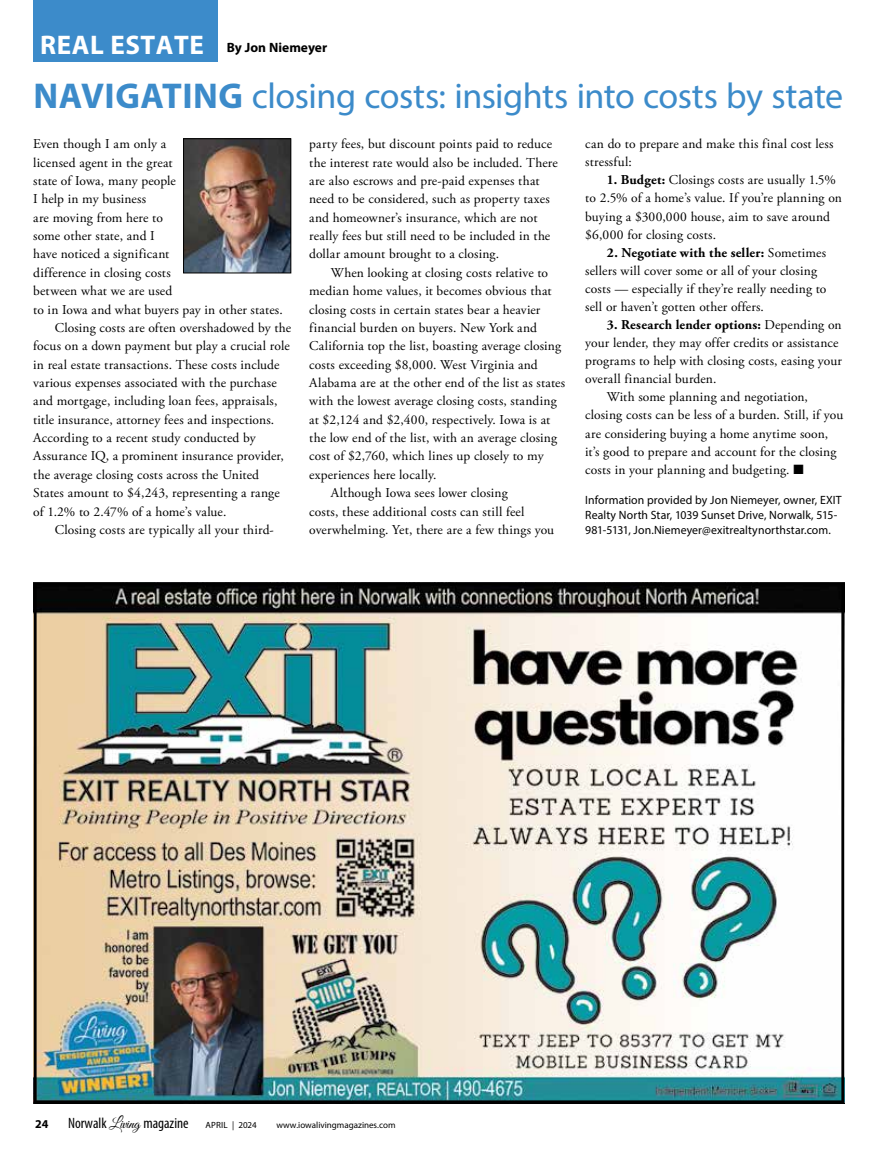
<style>
.page{position:relative;width:878px;height:1161px;background:#fff}
.page>*{position:absolute;margin:0;border:0;box-sizing:border-box;transform-origin:0 0}
.t1{font:36px "Myriad Pro";letter-spacing:-.015em;color:#3c8bca}
.t2{font:700 27px "Myriad Pro";letter-spacing:.02em;color:#fff}
.t3{font:condensed 15px "Myriad Pro";color:#000}
.t4{font:13.5px/18.1px "Adobe Garamond Pro";letter-spacing:.01em;color:#000}
.t5{font:700 13.5px "Adobe Garamond Pro";letter-spacing:.015em;color:#000}
.t6{font:700 13.5px "Myriad Pro";color:#000}
.t7{font:12px/15.1px "Myriad Pro";letter-spacing:.01em;color:#000}
.t8{font:700 12px "Myriad Pro";color:#000}
.t9{font:9px "Myriad Pro";color:#000}
.t10{font:9px "Myriad Pro";letter-spacing:.02em;color:#000}
.s1{font-weight:700}
.s2{font-weight:400}
.s3{font-family:"Great Vibes";font-stretch:normal}
</style>
<div class="page">
<div style="left:33px;top:0;width:185px;height:61px;background:#3c8bca"></div>
<img style="left:185px;top:140px;width:104px;height:131px">
<div style="left:183px;top:138px;width:108px;height:135px;border:1px solid #000"></div>
<img style="left:34px;top:583px;width:810px;height:520px">
<h2 class="t2" style="left:40px;top:28px;width:165px">REAL ESTATE</h2>
<p class="t6" style="left:227px;top:39px;width:102px">By Jon Niemeyer</p>
<h1 class="t1" style="left:34px;top:74px;width:811px"><span class="s1">NAVIGATING</span> closing costs: insights into costs by state</h1>
<p class="t4" style="left:33px;top:135px;width:134px">Even though I am only a</p>
<p class="t4" style="left:33px;top:154px;width:141px">licensed agent in the great</p>
<p class="t4" style="left:33px;top:172px;width:144px">state of Iowa, many people</p>
<p class="t4" style="left:33px;top:190px;width:114px">I help in my business</p>
<p class="t4" style="left:33px;top:209px;width:131px">are moving from here to</p>
<p class="t4" style="left:33px;top:227px;width:123px">some other state, and I</p>
<p class="t4" style="left:33px;top:246px;width:138px">have noticed a significant</p>
<p class="t4" style="left:33px;top:264px;width:139px">difference in closing costs</p>
<p class="t4" style="left:33px;top:282px;width:141px">between what we are used</p>
<p class="t4" style="left:33px;top:301px;width:251px">to in Iowa and what buyers pay in other states.</p>
<p class="t4" style="left:55px;top:319px;width:238px">Closing costs are often overshadowed by the</p>
<p class="t4" style="left:33px;top:337px;width:258px">focus on a down payment but play a crucial role</p>
<p class="t4" style="left:33px;top:356px;width:248px">in real estate transactions. These costs include</p>
<p class="t4" style="left:33px;top:374px;width:245px">various expenses associated with the purchase</p>
<p class="t4" style="left:33px;top:392px;width:246px">and mortgage, including loan fees, appraisals,</p>
<p class="t4" style="left:33px;top:411px;width:242px">title insurance, attorney fees and inspections.</p>
<p class="t4" style="left:33px;top:429px;width:224px">According to a recent study conducted by</p>
<p class="t4" style="left:33px;top:448px;width:252px">Assurance IQ, a prominent insurance provider,</p>
<p class="t4" style="left:33px;top:466px;width:227px">the average closing costs across the United</p>
<p class="t4" style="left:33px;top:484px;width:248px">States amount to $4,243, representing a range</p>
<p class="t4" style="left:33px;top:503px;width:195px">of 1.2% to 2.47% of a home’s value.</p>
<p class="t4" style="left:55px;top:521px;width:220px">Closing costs are typically all your third-</p>
<p class="t4" style="left:309px;top:135px;width:250px">party fees, but discount points paid to reduce the interest rate would also be included. There are also escrows and pre-paid expenses that need to be considered, such as property taxes and homeowner’s insurance, which are not really fees but still need to be included in the dollar amount brought to a closing.</p>
<p class="t4" style="left:331px;top:264px;width:219px">When looking at closing costs relative to</p>
<p class="t4" style="left:309px;top:282px;width:244px">median home values, it becomes obvious that</p>
<p class="t4" style="left:309px;top:301px;width:233px">closing costs in certain states bear a heavier</p>
<p class="t4" style="left:309px;top:319px;width:229px">financial burden on buyers. New York and</p>
<p class="t4" style="left:309px;top:337px;width:253px">California top the list, boasting average closing</p>
<p class="t4" style="left:309px;top:356px;width:230px">costs exceeding $8,000. West Virginia and</p>
<p class="t4" style="left:309px;top:374px;width:257px">Alabama are at the other end of the list as states</p>
<p class="t4" style="left:309px;top:392px;width:249px">with the lowest average closing costs, standing</p>
<p class="t4" style="left:309px;top:411px;width:242px">at $2,124 and $2,400, respectively. Iowa is at</p>
<p class="t4" style="left:309px;top:429px;width:249px">the low end of the list, with an average closing</p>
<p class="t4" style="left:309px;top:448px;width:236px">cost of $2,760, which lines up closely to my</p>
<p class="t4" style="left:309px;top:466px;width:129px">experiences here locally.</p>
<p class="t4" style="left:331px;top:484px;width:178px">Although Iowa sees lower closing</p>
<p class="t4" style="left:309px;top:503px;width:217px">costs, these additional costs can still feel</p>
<p class="t4" style="left:309px;top:521px;width:246px">overwhelming. Yet, there are a few things you</p>
<p class="t4" style="left:585px;top:135px;width:250px">can do to prepare and make this final cost less stressful:</p>
<p class="t4" style="left:585px;top:171px;width:258px;text-indent:22px"><span class="s1">1. Budget:</span> Closings costs are usually 1.5% to 2.5% of a home’s value. If you’re planning on buying a $300,000 house, aim to save around $6,000 for closing costs.</p>
<p class="t4" style="left:585px;top:244px;width:243px;text-indent:22px"><span class="s1">2. Negotiate with the seller:</span> Sometimes sellers will cover some or all of your closing costs — especially if they’re really needing to sell or haven’t gotten other offers.</p>
<p class="t5" style="left:607px;top:317px;width:236px">3. Research lender options: <span class="s2">Depending on</span></p>
<p class="t4" style="left:585px;top:334px;width:255px">your lender, they may offer credits or assistance</p>
<p class="t4" style="left:585px;top:352px;width:258px">programs to help with closing costs, easing your</p>
<p class="t4" style="left:585px;top:370px;width:133px">overall financial burden.</p>
<p class="t4" style="left:607px;top:389px;width:202px">With some planning and negotiation,</p>
<p class="t4" style="left:585px;top:407px;width:259px">closing costs can be less of a burden. Still, if you</p>
<p class="t4" style="left:585px;top:425px;width:244px">are considering buying a home anytime soon,</p>
<p class="t4" style="left:585px;top:443px;width:253px">it’s good to prepare and account for the closing</p>
<p class="t4" style="left:585px;top:461px;width:220px">costs in your planning and budgeting. ■</p>
<p class="t7" style="left:585px;top:492px;width:258px">Information provided by Jon Niemeyer, owner, EXIT<br>Realty North Star, 1039 Sunset Drive, Norwalk, 515-<br>981-5131, Jon.Niemeyer@exitrealtynorthstar.com.</p>
<p class="t8" style="left:35px;top:1116px;width:15px">24</p>
<p class="t3" style="left:68px;top:1114px;width:122px">Norwalk <span class="s3">Living</span> magazine</p>
<p class="t10" style="left:205px;top:1119px;width:53px">APRIL | 2024</p>
<p class="t9" style="left:276px;top:1119px;width:121px">www.iowalivingmagazines.com</p>
</div>
